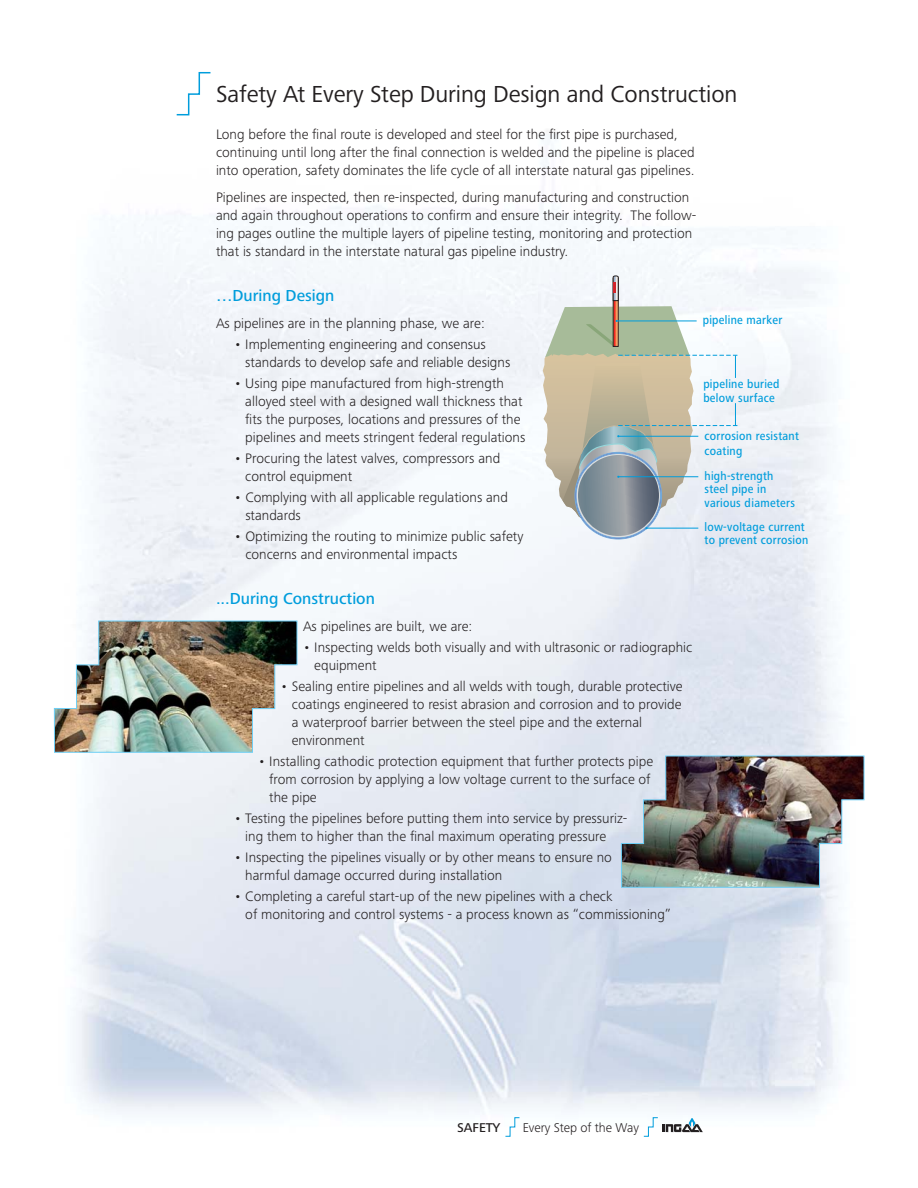
<style>
.page{position:relative;width:918px;height:1188px;background:#fff}
.page>*{position:absolute;margin:0;border:0;box-sizing:border-box;transform-origin:0 0}
.t1{font:24px "Frutiger Next Pro";letter-spacing:-.005em;color:#231f20}
.t2{font:500 16.5px "Frutiger Next Pro";color:#009ddc}
.t3{font:300 14.25px/18px "Frutiger Next Pro";color:#231f20}
.t4{font:300 13.2px "Frutiger Next Pro";letter-spacing:-.005em;color:#231f20}
.t5{font:500 13.2px "Frutiger Next Pro";color:#231f20}
.t6{font:500 12.3px/13.5px "Frutiger Next Pro";letter-spacing:.025em;color:#009ddc;scale:.9 1}
</style>
<div class="page">
<svg style="left:543px;top:275px;width:194px;height:264px"></svg>
<svg style="left:505px;top:1117px;width:15px;height:20px"></svg>
<svg style="left:643px;top:1117px;width:60px;height:20px"></svg>
<svg style="left:176px;top:71px;width:35px;height:45px"></svg>
<img style="left:54px;top:620px;width:244px;height:133px">
<img style="left:621px;top:755px;width:244px;height:133px">
<h1 class="t1" style="left:216px;top:82px;width:523px">Safety At Every Step During Design and Construction</h1>
<p class="t3" style="left:216px;top:126px;width:480px">Long before the final route is developed and steel for the first pipe is purchased, continuing until long after the final connection is welded and the pipeline is placed into operation, safety dominates the life cycle of all interstate natural gas pipelines.</p>
<p class="t3" style="left:216px;top:189px;width:482px">Pipelines are inspected, then re-inspected, during manufacturing and construction and again throughout operations to confirm and ensure their integrity. The follow&shy;ing pages outline the multiple layers of pipeline testing, monitoring and protection that is standard in the interstate natural gas pipeline industry.</p>
<p class="t2" style="left:216px;top:288px;width:120px">…During Design</p>
<p class="t3" style="left:216px;top:315px;width:270px">As pipelines are in the planning phase, we are:</p>
<p class="t3" style="left:245px;top:336px;width:266px;text-indent:-11px">• Implementing engineering and consensus standards to develop safe and reliable designs</p>
<p class="t3" style="left:245px;top:375px;width:282px;text-indent:-11px">• Using pipe manufactured from high-strength alloyed steel with a designed wall thickness that fits the purposes, locations and pressures of the pipelines and meets stringent federal regulations</p>
<p class="t3" style="left:245px;top:450px;width:256px;text-indent:-11px">• Procuring the latest valves, compressors and control equipment</p>
<p class="t3" style="left:245px;top:489px;width:264px;text-indent:-11px">• Complying with all applicable regulations and standards</p>
<p class="t3" style="left:245px;top:528px;width:280px;text-indent:-11px">• Optimizing the routing to minimize public safety concerns and environmental impacts</p>
<p class="t2" style="left:216px;top:591px;width:160px">...During Construction</p>
<p class="t3" style="left:303px;top:618px;width:171px">As pipelines are built, we are:</p>
<p class="t3" style="left:314px;top:639px;width:380px;text-indent:-11px">• Inspecting welds both visually and with ultrasonic or radiographic equipment</p>
<p class="t3" style="left:292px;top:678px;width:392px;text-indent:-11px">• Sealing entire pipelines and all welds with tough, durable protective coatings engineered to resist abrasion and corrosion and to provide a waterproof barrier between the steel pipe and the external environment</p>
<p class="t3" style="left:269px;top:753px;width:385px;text-indent:-11px">• Installing cathodic protection equipment that further protects pipe from corrosion by applying a low voltage current to the surface of the pipe</p>
<p class="t3" style="left:245px;top:810px;width:384px;text-indent:-11px">• Testing the pipelines before putting them into service by pressuriz&shy;ing them to higher than the final maximum operating pressure</p>
<p class="t3" style="left:245px;top:849px;width:368px;text-indent:-11px">• Inspecting the pipelines visually or by other means to ensure no harmful damage occurred during installation</p>
<p class="t3" style="left:245px;top:888px;width:427px;text-indent:-11px">• Completing a careful start-up of the new pipelines with a check<br>of monitoring and control systems - a process known as “commissioning”</p>
<p class="t6" style="left:703px;top:314px;width:90px">pipeline marker</p>
<p class="t6" style="left:703px;top:378px;width:86px">pipeline buried below surface</p>
<p class="t6" style="left:705px;top:429px;width:107px;line-height:14.9px">corrosion resistant coating</p>
<p class="t6" style="left:705px;top:470px;width:102px">high-strength steel pipe in various diameters</p>
<p class="t6" style="left:705px;top:521px;width:117px">low-voltage current to prevent corrosion</p>
<p class="t5" style="left:457px;top:1121px;width:45px">SAFETY</p>
<p class="t4" style="left:523px;top:1121px;width:118px">Every Step of the Way</p>
</div>
